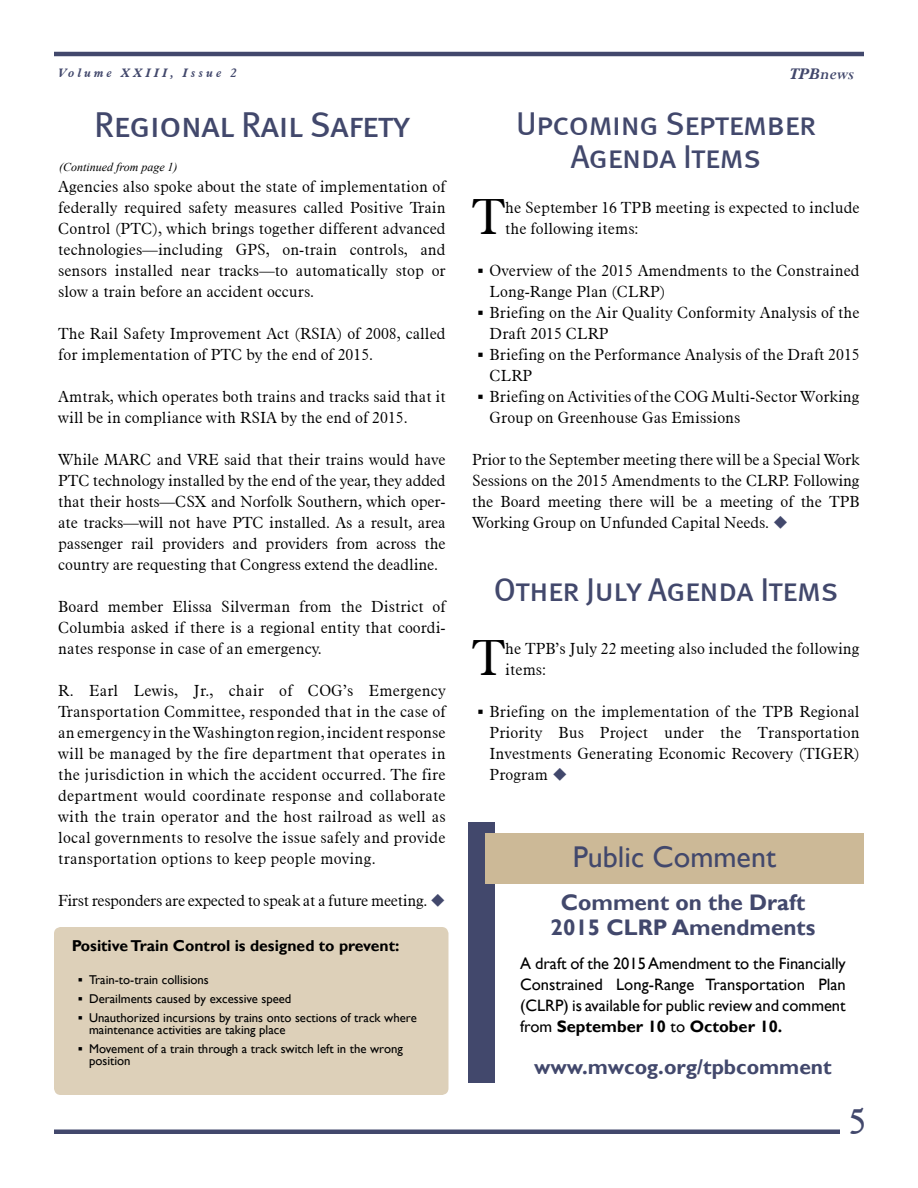
<style>
.page{position:relative;width:918px;height:1188px;background:#fff}
.page>*{position:absolute;margin:0;border:0;box-sizing:border-box;transform-origin:0 0}
.t1{font:300 49.8px "Aldine 721 BT";color:#000}
.t2{font:36px "Meta Book Caps";letter-spacing:-.03em;color:#42486c}
.t3{font:36px "Aldine 721 BT";color:#42486c}
.t4{font:33px/33px "Meta Book Caps";letter-spacing:-.03em;color:#42486c;text-align:center}
.t5{font:30px "Gill Sans";color:#42486c}
.t6{font:700 22.5px/25.2px "Gill Sans";color:#42486c;text-align:center}
.t7{font:700 21px "Gill Sans";color:#42486c}
.t8{font:italic 700 18px "Perpetua";color:#42486c}
.t9{font:16.5px/21px "Gill Sans";color:#000;text-align:justify}
.t10{font:300 15.75px/21px "Aldine 721 BT";color:#000}
.t11{font:300 15.75px "Aldine 721 BT";letter-spacing:-.02em;color:#000}
.t12{font:700 15.75px "Gill Sans";color:#000}
.t13{font:12.75px/12px "Gill Sans";color:#000}
.t14{font:italic 12px "Times New Roman";color:#000}
.t15{font:italic 700 12px "Aldine 721 BT";letter-spacing:.26em;color:#42486c}
.s1{font-family:"Aldine 721 BT";font-size:15px}
.s2{font-family:"Arial";font-weight:700}
.s3{color:#42486c}
.s4{font-weight:700}
</style>
<div class="page">
<hr style="left:54px;top:52px;width:810px;height:4px;background:#42486c">
<hr style="left:54px;top:1130px;width:786px;height:4px;background:#42486c">
<div style="left:54px;top:927px;width:394px;height:168px;background:#ddd0b9;border-radius:7px"></div>
<div style="left:468px;top:822px;width:27px;height:261px;background:#42486c"></div>
<div style="left:485px;top:833px;width:379px;height:50px;background:#ccb997"></div>
<p class="t15" style="left:58px;top:65px;width:180px">Volume XXIII, Issue 2</p>
<p class="t8" style="left:790px;top:62px;width:66px"><span class="s1">TPB</span>news</p>
<h3 class="t4" style="left:516px;top:106px;width:302px">Upcoming September<br>Agenda Items</h3>
<h1 class="t1" style="left:472px;top:186px;width:35px">T</h1>
<p class="t10" style="left:505px;top:197px;width:356px">he September 16 TPB meeting is expected to include the following items:</p>
<p class="t10" style="left:490px;top:260px;width:372px;text-indent:-12px"><span class="s2">▪</span> Overview of the 2015 Amendments to the Constrained<br>Long-Range Plan (CLRP)</p>
<p class="t10" style="left:490px;top:302px;width:372px;text-indent:-12px"><span class="s2">▪</span> Briefing on the Air Quality Conformity Analysis of the<br>Draft 2015 CLRP</p>
<p class="t10" style="left:490px;top:344px;width:372px;text-indent:-12px"><span class="s2">▪</span> Briefing on the Performance Analysis of the Draft 2015<br>CLRP</p>
<p class="t10" style="left:490px;top:386px;width:372px;text-indent:-12px"><span class="s2">▪</span> Briefing on Activities of the COG Multi-Sector Working<br>Group on Greenhouse Gas Emissions</p>
<p class="t10" style="left:472px;top:449px;width:389px;text-align:justify">Prior to the September meeting there will be a Special Work Sessions on the 2015 Amendments to the CLRP. Following the Board meeting there will be a meeting of the TPB Working Group on Unfunded Capital Needs. <span class="s3">◆</span></p>
<h2 class="t2" style="left:94px;top:104px;width:318px">Regional Rail Safety</h2>
<p class="t14" style="left:59px;top:159px;width:120px">(Continued from page 1)</p>
<p class="t10" style="left:58px;top:176px;width:389px;text-align:justify">Agencies also spoke about the state of implementation of federally required safety measures called Positive Train Control (PTC), which brings together different advanced technologies—including GPS, on-train controls, and sensors installed near tracks—to automatically stop or slow a train before an accident occurs.</p>
<p class="t10" style="left:58px;top:323px;width:389px">The Rail Safety Improvement Act (RSIA) of 2008, called for implementation of PTC by the end of 2015.</p>
<p class="t10" style="left:58px;top:386px;width:389px">Amtrak, which operates both trains and tracks said that it will be in compliance with RSIA by the end of 2015.</p>
<p class="t10" style="left:58px;top:449px;width:389px;text-align:justify">While MARC and VRE said that their trains would have PTC technology installed by the end of the year, they added that their hosts—CSX and Norfolk Southern, which oper&shy;ate tracks—will not have PTC installed. As a result, area passenger rail providers and providers from across the country are requesting that Congress extend the deadline.</p>
<p class="t10" style="left:58px;top:596px;width:389px;text-align:justify">Board member Elissa Silverman from the District of Columbia asked if there is a regional entity that coordi&shy;nates response in case of an emergency.</p>
<p class="t10" style="left:58px;top:680px;width:389px;text-align:justify">R. Earl Lewis, Jr., chair of COG’s Emergency Transportation Committee, responded that in the case of an emergency in the Washington region, incident response will be managed by the fire department that operates in the jurisdiction in which the accident occurred. The fire department would coordinate response and collaborate with the train operator and the host railroad as well as local governments to resolve the issue safely and provide transportation options to keep people moving.</p>
<p class="t11" style="left:58px;top:891px;width:389px">First responders are expected to speak at a future meeting. <span class="s3">◆</span></p>
<h3 class="t4" style="left:494px;top:573px;width:346px">Other July Agenda Items</h3>
<h1 class="t1" style="left:472px;top:627px;width:35px">T</h1>
<p class="t10" style="left:505px;top:638px;width:356px">he TPB’s July 22 meeting also included the following items:</p>
<p class="t10" style="left:490px;top:701px;width:372px;text-align:justify;text-indent:-12px"><span class="s2">▪</span> Briefing on the implementation of the TPB Regional Priority Bus Project under the Transportation Investments Generating Economic Recovery (TIGER)<br>Program <span class="s3">◆</span></p>
<h3 class="t5" style="left:573px;top:840px;width:205px">Public Comment</h3>
<h3 class="t6" style="left:551px;top:890px;width:266px">Comment on the Draft<br>2015 CLRP Amendments</h3>
<p class="t9" style="left:520px;top:953px;width:327px">A draft of the 2015 Amendment to the Financially Constrained Long-Range Transportation Plan (CLRP) is available for public review and comment from <span class="s4">September 10</span> to <span class="s4">October 10.</span></p>
<h3 class="t7" style="left:534px;top:1054px;width:299px">www.mwcog.org/tpbcomment</h3>
<p class="t12" style="left:72px;top:937px;width:329px">Positive Train Control is designed to prevent:</p>
<p class="t13" style="left:78px;top:974px;width:132px"><span class="s2">▪</span> Train-to-train collisions</p>
<p class="t13" style="left:78px;top:993px;width:215px"><span class="s2">▪</span> Derailments caused by excessive speed</p>
<p class="t13" style="left:89px;top:1012px;width:329px;text-indent:-11px"><span class="s2">▪</span> Unauthorized incursions by trains onto sections of track where maintenance activities are taking place</p>
<p class="t13" style="left:89px;top:1043px;width:315px;text-indent:-11px"><span class="s2">▪</span> Movement of a train through a track switch left in the wrong position</p>
<h2 class="t3" style="left:849px;top:1099px;width:19px">5</h2>
</div>
